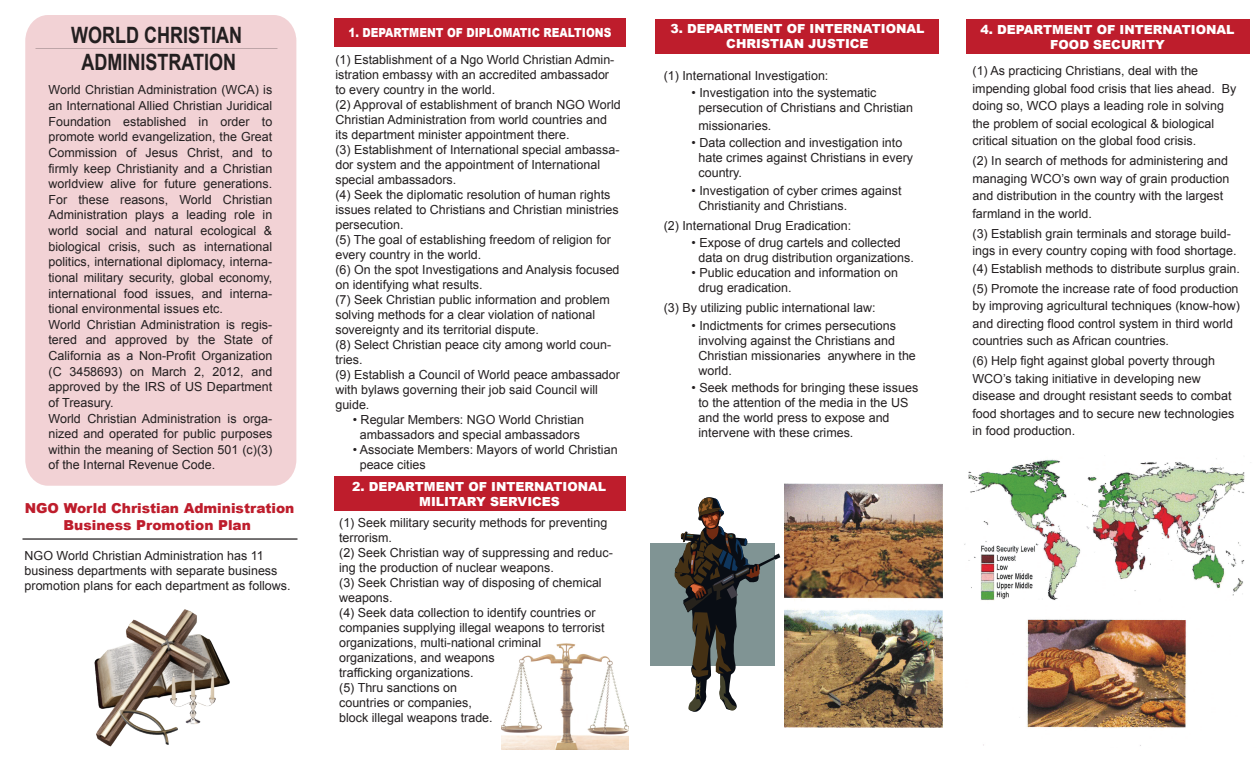
<style>
.page{position:relative;width:1260px;height:765px;background:#fff}
.page>*{position:absolute;margin:0;border:0;box-sizing:border-box;transform-origin:0 0}
.t1{font:700 22.5px/27px "Arial";color:#231f20;text-align:center;scale:.8 1}
.t2{font:900 13.75px/16.5px "Arial";color:#be1d2c;text-align:center}
.t3{font:12.5px/15px "Arial";color:#231f20}
.t4{font:900 12.5px/15px "Arial";color:#fff;text-align:center}
.t5{font:900 12.5px "Arial";color:#fff;scale:.85 1}
</style>
<div class="page">
<img style="left:501px;top:643px;width:127px;height:107px">
<div style="left:25px;top:15px;width:271px;height:471px;background:#f2d2d5"></div>
<div style="left:334px;top:18px;width:291px;height:28px;background:#be1d2c"></div>
<div style="left:334px;top:476px;width:291px;height:34px;background:#be1d2c"></div>
<div style="left:967px;top:19px;width:283px;height:34px;background:#be1d2c"></div>
<div style="left:655px;top:19px;width:284px;height:34px;background:#be1d2c"></div>
<hr style="left:23px;top:538px;width:275px;height:2px;background:#231f20">
<img style="left:94px;top:609px;width:136px;height:138px">
<div style="left:650px;top:543px;width:125px;height:123px;background:#809494"></div>
<svg style="left:675px;top:497px;width:105px;height:215px"></svg>
<img style="left:964px;top:458px;width:287px;height:288px">
<img style="left:785px;top:484px;width:157px;height:243px">
<h1 class="t1" style="left:71px;top:23px;width:215px">WORLD CHRISTIAN<br>ADMINISTRATION</h1>
<p class="t3" style="left:49px;top:82px;width:225px;line-height:15.6px">World Christian Administration (WCA) is an International Allied Christian Juridical Foundation established in order to promote world evangelization, the Great Commission of Jesus Christ, and to firmly keep Christianity and a Christian worldview alive for future generations.<br>For these reasons, World Christian Administration plays a leading role in world social and natural ecological &amp; biological crisis, such as international politics, international diplomacy, interna&shy;tional military security, global economy, international food issues, and interna&shy;tional environmental issues etc.<br>World Christian Administration is regis&shy;tered and approved by the State of California as a Non-Profit Organization (C 3458693) on March 2, 2012, and approved by the IRS of US Department of Treasury.<br>World Christian Administration is orga&shy;nized and operated for public purposes within the meaning of Section 501 (c)(3) of the Internal Revenue Code.</p>
<p class="t2" style="left:25px;top:500px;width:271px">NGO World Christian Administration<br>Business Promotion Plan</p>
<p class="t3" style="left:25px;top:548px;width:268px">NGO World Christian Administration has 11 business departments with separate business promotion plans for each department as follows.</p>
<p class="t5" style="left:348px;top:24px;width:311px">1. DEPARTMENT OF DIPLOMATIC REALTIONS</p>
<p class="t3" style="left:335px;top:52px;width:287px">(1) Establishment of a Ngo World Christian Admin&shy;istration embassy with an accredited ambassador to every country in the world.<br>(2) Approval of establishment of branch NGO World Christian Administration from world countries and its department minister appointment there.<br>(3) Establishment of International special ambassa&shy;dor system and the appointment of International special ambassadors.<br>(4) Seek the diplomatic resolution of human rights issues related to Christians and Christian ministries persecution.<br>(5) The goal of establishing freedom of religion for every country in the world.<br>(6) On the spot Investigations and Analysis focused on identifying what results.<br>(7) Seek Christian public information and problem solving methods for a clear violation of national sovereignty and its territorial dispute.<br>(8) Select Christian peace city among world coun&shy;tries.<br>(9) Establish a Council of World peace ambassador with bylaws governing their job said Council will guide.</p>
<p class="t3" style="left:353px;top:412px;width:233px;text-align:center">• Regular Members: NGO World Christian ambassadors and special ambassadors</p>
<p class="t3" style="left:360px;top:442px;width:259px;text-indent:-7px">• Associate Members: Mayors of world Christian peace cities</p>
<p class="t4" style="left:419px;top:479px;width:188px;text-align:left;text-indent:-67px">2. DEPARTMENT OF INTERNATIONAL<br>MILITARY SERVICES</p>
<p class="t3" style="left:339px;top:515px;width:275px">(1) Seek military security methods for preventing terrorism.<br>(2) Seek Christian way of suppressing and reduc&shy;ing the production of nuclear weapons.<br>(3) Seek Christian way of disposing of chemical weapons.<br>(4) Seek data collection to identify countries or companies supplying illegal weapons to terrorist organizations, multi-national criminal organizations, and weapons<br>trafficking organizations.<br>(5) Thru sanctions on<br>countries or companies,<br>block illegal weapons trade.</p>
<p class="t4" style="left:671px;top:21px;width:255px">3. DEPARTMENT OF INTERNATIONAL<br>CHRISTIAN JUSTICE</p>
<p class="t3" style="left:664px;top:68px;width:166px">(1) International Investigation:</p>
<p class="t3" style="left:699px;top:86px;width:216px;text-indent:-7px">• Investigation into the systematic persecution of Christians and Christian</p>
<p class="t3" style="left:699px;top:118px;width:74px">missionaries.</p>
<p class="t3" style="left:699px;top:136px;width:216px;text-indent:-7px">• Data collection and investigation into hate crimes against Christians in every country.</p>
<p class="t3" style="left:699px;top:183px;width:205px;text-indent:-7px">• Investigation of cyber crimes against<br>Christianity and Christians.</p>
<p class="t3" style="left:664px;top:218px;width:189px">(2) International Drug Eradication:</p>
<p class="t3" style="left:699px;top:236px;width:217px;text-indent:-7px">• Expose of drug cartels and collected data on drug distribution organizations.</p>
<p class="t3" style="left:699px;top:266px;width:201px;text-indent:-7px">• Public education and information on drug eradication.</p>
<p class="t3" style="left:664px;top:301px;width:213px">(3) By utilizing public international law:</p>
<p class="t3" style="left:699px;top:318px;width:219px;text-indent:-7px">• Indictments for crimes persecutions involving against the Christians and<br>Christian missionaries anywhere in the world.</p>
<p class="t3" style="left:699px;top:381px;width:221px;text-indent:-7px">• Seek methods for bringing these issues to the attention of the media in the US and the world press to expose and intervene with these crimes.</p>
<p class="t4" style="left:981px;top:22px;width:255px">4. DEPARTMENT OF INTERNATIONAL<br>FOOD SECURITY</p>
<p class="t3" style="left:973px;top:62px;width:266px;line-height:17.5px">(1) As practicing Christians, deal with the impending global food crisis that lies ahead. By doing so, WCO plays a leading role in solving the problem of social ecological &amp; biological critical situation on the global food crisis.</p>
<p class="t3" style="left:973px;top:152px;width:258px;line-height:17.5px">(2) In search of methods for administering and managing WCO’s own way of grain production and distribution in the country with the largest farmland in the world.</p>
<p class="t3" style="left:973px;top:225px;width:269px;line-height:17.5px">(3) Establish grain terminals and storage build&shy;ings in every country coping with food shortage. (4) Establish methods to distribute surplus grain.</p>
<p class="t3" style="left:973px;top:280px;width:269px;line-height:17.5px">(5) Promote the increase rate of food production by improving agricultural techniques (know-how) and directing flood control system in third world countries such as African countries.</p>
<p class="t3" style="left:973px;top:352px;width:263px;line-height:17.5px">(6) Help fight against global poverty through WCO’s taking initiative in developing new disease and drought resistant seeds to combat food shortages and to secure new technologies in food production.</p>
</div>
